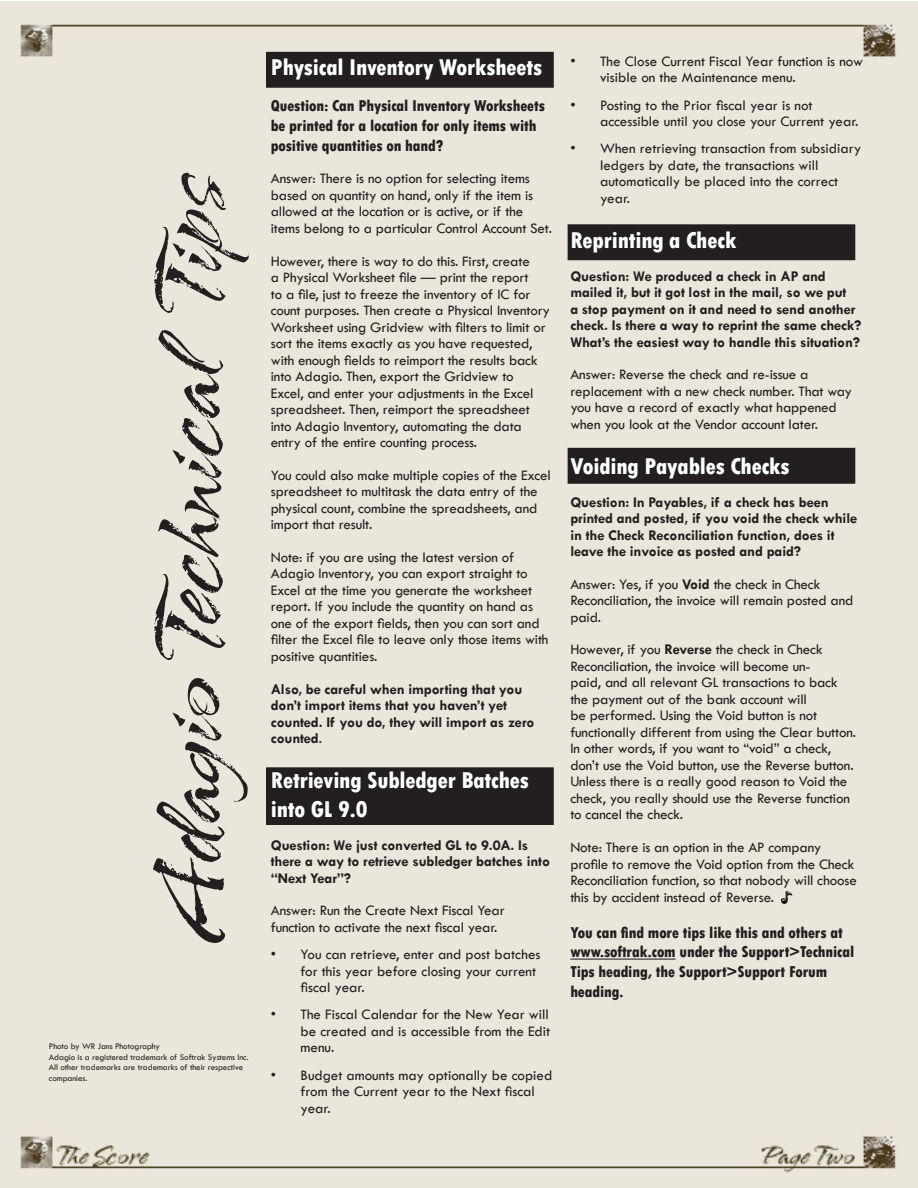
<style>
.page{position:relative;width:918px;height:1188px;background:#fff}
.page>*{position:absolute;margin:0;border:0;box-sizing:border-box;transform-origin:0 0}
.t1{font:108px "Arid ITCTT";letter-spacing:-.02em;color:#231f20}
.tips_heading{font:800 condensed 24px/28.8px "Tw Cen";letter-spacing:-.01em;color:#fff}
.lead_in{font:800 condensed 16.5px/19.8px "Tw Cen";letter-spacing:-.01em;color:#231f20}
.body_no_indent{font:15px/16.5px "Tw Cen";letter-spacing:-.01em;color:#231f20}
.body_no_indent-2{font:700 15px/16.5px "Tw Cen";letter-spacing:-.01em;color:#231f20}
.bullets{font:15px/16.5px "Tw Cen";color:#231f20}
.body{font:9px/10.8px "Tw Cen";letter-spacing:-.01em;color:#231f20}
.s1{font-weight:400}
.s2{font-weight:700}
</style>
<div class="page">
<div style="left:0;top:1px;width:918px;height:1187px;background:#eae6db"></div>
<div style="left:267px;top:768px;width:286px;height:56px;background:#231f20"></div>
<div style="left:266px;top:767px;width:288px;height:58px;border:2px solid #231f20"></div>
<div style="left:267px;top:53px;width:286px;height:34px;background:#231f20"></div>
<div style="left:266px;top:52px;width:288px;height:36px;border:2px solid #231f20"></div>
<svg style="left:781px;top:891px;width:12px;height:14px"></svg>
<div style="left:568px;top:225px;width:287px;height:35px;background:#231f20"></div>
<div style="left:568px;top:224px;width:287px;height:36px;border:2px solid #231f20"></div>
<div style="left:568px;top:449px;width:287px;height:34px;background:#231f20"></div>
<div style="left:568px;top:448px;width:287px;height:36px;border:2px solid #231f20"></div>
<hr style="left:570px;top:959px;width:106px;height:1px;background:#231f20">
<p class="t1" style="left:131px;top:941px;width:771px;rotate:-90deg">Adagio Technical Tips</p>
<p class="body" style="left:49px;top:1040px;width:201px">Photo by WR Jans Photography<br>Adagio is a registered trademark of Softrak Systems Inc.<br>All other trademarks are trademarks of their respective companies.</p>
<p class="tips_heading" style="left:271px;top:53px;width:273px">Physical Inventory Worksheets</p>
<p class="lead_in" style="left:271px;top:96px;width:276px">Question: Can Physical Inventory Worksheets be printed for a location for only items with positive quantities on hand?</p>
<p class="body_no_indent" style="left:271px;top:170px;width:283px">Answer: There is no option for selecting items based on quantity on hand, only if the item is allowed at the location or is active, or if the items belong to a particular Control Account Set.</p>
<p class="body_no_indent" style="left:271px;top:252px;width:281px">However, there is way to do this. First, create<br>a Physical Worksheet file — print the report<br>to a file, just to freeze the inventory of IC for count purposes. Then create a Physical Inventory Worksheet using Gridview with filters to limit or sort the items exactly as you have requested, with enough fields to reimport the results back into Adagio. Then, export the Gridview to Excel, and enter your adjustments in the Excel spreadsheet. Then, reimport the spreadsheet into Adagio Inventory, automating the data entry of the entire counting process.</p>
<p class="body_no_indent" style="left:271px;top:467px;width:282px">You could also make multiple copies of the Excel spreadsheet to multitask the data entry of the physical count, combine the spreadsheets, and import that result.</p>
<p class="body_no_indent" style="left:271px;top:549px;width:279px">Note: if you are using the latest version of Adagio Inventory, you can export straight to Excel at the time you generate the worksheet report. If you include the quantity on hand as one of the export fields, then you can sort and filter the Excel file to leave only those items with positive quantities.</p>
<p class="body_no_indent-2" style="left:271px;top:680px;width:265px">Also, be careful when importing that you don’t import items that you haven’t yet counted. If you do, they will import as zero counted<span class="s1">.</span></p>
<p class="tips_heading" style="left:271px;top:766px;width:260px">Retrieving Subledger Batches into GL 9.0</p>
<p class="body_no_indent-2" style="left:271px;top:836px;width:281px">Question: We just converted GL to 9.0A. Is there a way to retrieve subledger batches into “Next Year”?</p>
<p class="body_no_indent" style="left:271px;top:902px;width:235px">Answer: Run the Create Next Fiscal Year function to activate the next fiscal year.</p>
<p class="bullets" style="left:301px;top:946px;width:242px;text-indent:-30px">• You can retrieve, enter and post batches for this year before closing your current fiscal year.</p>
<p class="bullets" style="left:301px;top:1006px;width:251px;text-align:justify;text-indent:-30px">• The Fiscal Calendar for the New Year will be created and is accessible from the Edit menu.</p>
<p class="bullets" style="left:301px;top:1067px;width:253px;text-indent:-30px">• Budget amounts may optionally be copied from the Current year to the Next fiscal year.</p>
<p class="bullets" style="left:600px;top:53px;width:264px;text-indent:-30px">• The Close Current Fiscal Year function is now visible on the Maintenance menu.</p>
<p class="bullets" style="left:600px;top:97px;width:260px;text-indent:-30px">• Posting to the Prior fiscal year is not accessible until you close your Current year.</p>
<p class="bullets" style="left:600px;top:140px;width:263px;text-indent:-30px">• When retrieving transaction from subsidiary ledgers by date, the transactions will automatically be placed into the correct year.</p>
<p class="tips_heading" style="left:570px;top:226px;width:168px">Reprinting a Check</p>
<p class="body_no_indent-2" style="left:570px;top:267px;width:292px">Question: We produced a check in AP and mailed it, but it got lost in the mail, so we put<br>a stop payment on it and need to send another check. Is there a way to reprint the same check?<br>What’s the easiest way to handle this situation?</p>
<p class="body_no_indent" style="left:570px;top:366px;width:283px">Answer: Reverse the check and re-issue a replacement with a new check number. That way you have a record of exactly what happened when you look at the Vendor account later.</p>
<p class="tips_heading" style="left:570px;top:452px;width:221px">Voiding Payables Checks</p>
<p class="body_no_indent-2" style="left:570px;top:493px;width:288px">Question: In Payables, if a check has been printed and posted, if you void the check while in the Check Reconciliation function, does it leave the invoice as posted and paid?</p>
<p class="body_no_indent" style="left:570px;top:576px;width:285px">Answer: Yes, if you <span class="s2">Void</span> the check in Check<br>Reconciliation, the invoice will remain posted and paid.</p>
<p class="body_no_indent" style="left:570px;top:641px;width:287px">However, if you <span class="s2">Reverse</span> the check in Check Reconciliation, the invoice will become un-<br>paid, and all relevant GL transactions to back the payment out of the bank account will<br>be performed. Using the Void button is not functionally different from using the Clear button.<br>In other words, if you want to “void” a check, don’t use the Void button, use the Reverse button.<br>Unless there is a really good reason to Void the check, you really should use the Reverse function to cancel the check.</p>
<p class="body_no_indent" style="left:570px;top:839px;width:288px">Note: There is an option in the AP company profile to remove the Void option from the Check Reconciliation function, so that nobody will choose this by accident instead of Reverse.</p>
<p class="lead_in" style="left:570px;top:922px;width:286px">You can find more tips like this and others at www.softrak.com under the Support&gt;Technical Tips heading, the Support&gt;Support Forum heading.</p>
</div>
